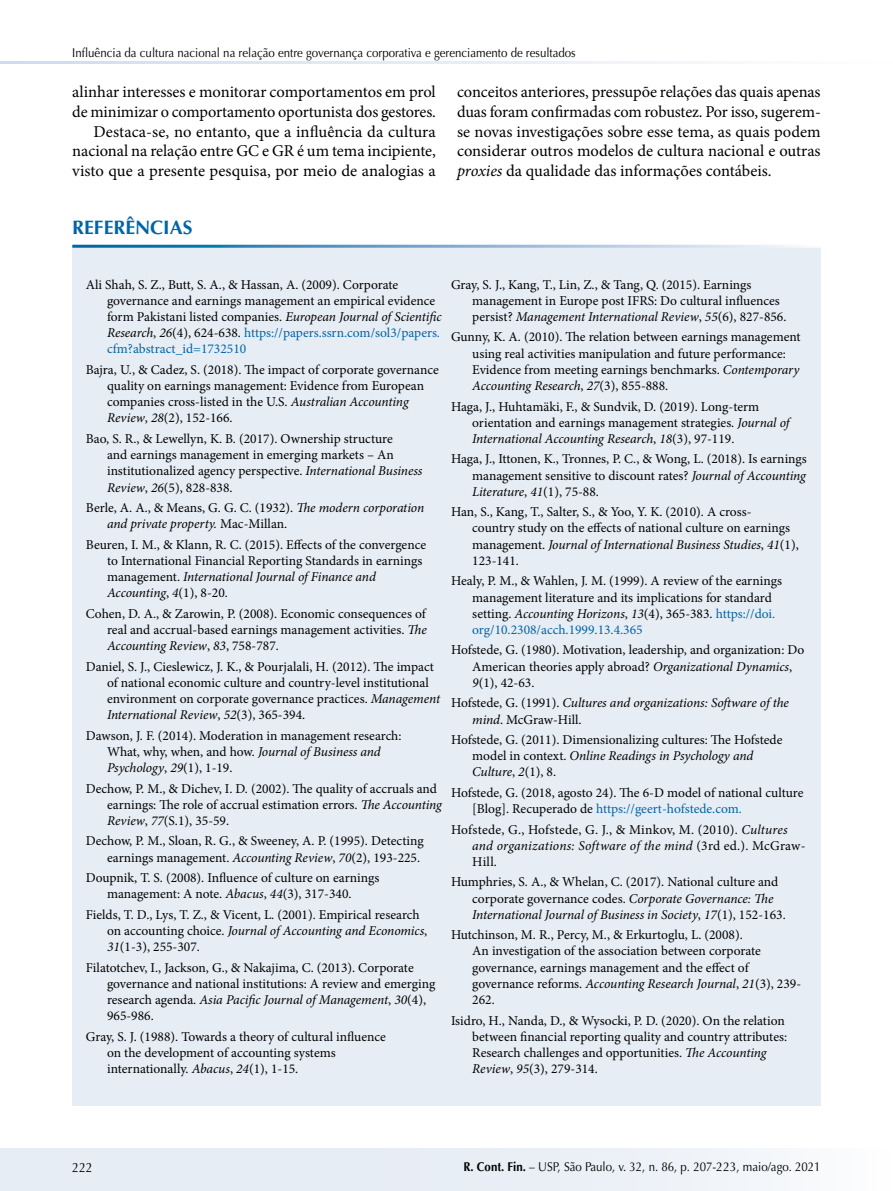
<style>
.page{position:relative;width:893px;height:1191px;background:#fff}
.page>*{position:absolute;margin:0;border:0;box-sizing:border-box;transform-origin:0 0}
.t1{font:700 19.5px "Optima LT Std";color:#0065a6}
.t2{font:16.5px/19.8px "Minion Pro";color:#000;text-align:right}
.t3{font:13.5px/16.2px "Minion Pro";color:#000}
.t4{font:13.5px/16.2px "Minion Pro";letter-spacing:.02em;color:#000}
.t5{font:italic 13.5px/16.2px "Minion Pro";letter-spacing:-.01em;color:#000}
.t6{font:13.5px "Optima LT Std";color:#000;scale:.9 1}
.t7{font:12.75px "Optima LT Std";color:#000;scale:.9 1}
.s1{font-style:italic}
.s2{color:#0065a6}
.s3{font-style:normal}
.s4{font-weight:700}
.s5{font-style:inherit}
</style>
<div class="page">
<div style="left:0;top:1148px;width:893px;height:43px;background:#e7edf5"></div>
<hr style="left:0;top:61px;width:893px;height:3px;background:#cfdbec">
<div style="left:72px;top:247px;width:749px;height:859px;background:#e7edf5"></div>
<hr style="left:72px;top:245px;width:749px;height:3px;background:#fff">
<p class="t7" style="left:72px;top:45px;width:561px">Influência da cultura nacional na relação entre governança corporativa e gerenciamento de resultados</p>
<p class="t2" style="left:72px;top:82px;width:365px">alinhar interesses e monitorar comportamentos em prol de minimizar o comportamento oportunista dos gestores.<br>Destaca-se, no entanto, que a influência da cultura nacional na relação entre GC e GR é um tema incipiente, visto que a presente pesquisa, por meio de analogias a</p>
<p class="t2" style="left:457px;top:82px;width:365px;text-align:justify">conceitos anteriores, pressupõe relações das quais apenas duas foram confirmadas com robustez. Por isso, sugerem&shy;se novas investigações sobre esse tema, as quais podem considerar outros modelos de cultura nacional e outras <span class="s1">proxies</span> da qualidade das informações contábeis.</p>
<h1 class="t1" style="left:72px;top:216px;width:122px">REFERÊNCIAS</h1>
<p class="t3" style="left:107px;top:276px;width:336px;text-indent:-21px">Ali Shah, S. Z., Butt, S. A., &amp; Hassan, A. (2009). Corporate governance and earnings management an empirical evidence form Pakistani listed companies. <span class="s1">European Journal of Scientific Research</span>, <span class="s1">26</span>(4), 624-638. <span class="s2">https://papers.ssrn.com/sol3/papers. cfm?abstract_id=1732510</span></p>
<p class="t3" style="left:107px;top:361px;width:333px;text-indent:-21px">Bajra, U., &amp; Cadez, S. (2018). The impact of corporate governance quality on earnings management: Evidence from European companies cross‐listed in the U.S. <span class="s1">Australian Accounting Review</span>, <span class="s1">28</span>(2), 152-166.</p>
<p class="t3" style="left:107px;top:430px;width:317px;text-indent:-21px">Bao, S. R., &amp; Lewellyn, K. B. (2017). Ownership structure<br>and earnings management in emerging markets – An institutionalized agency perspective. <span class="s1">International Business Review</span>, <span class="s1">26</span>(5), 828-838.</p>
<p class="t3" style="left:107px;top:499px;width:319px;text-indent:-21px">Berle, A. A., &amp; Means, G. G. C. (1932). <span class="s1">The modern corporation and private property.</span> Mac-Millan.</p>
<p class="t3" style="left:107px;top:536px;width:321px;text-indent:-21px">Beuren, I. M., &amp; Klann, R. C. (2015). Effects of the convergence to International Financial Reporting Standards in earnings management. <span class="s1">International Journal of Finance and Accounting</span>, <span class="s1">4</span>(1), 8-20.</p>
<p class="t3" style="left:107px;top:605px;width:321px;text-align:justify;text-indent:-21px">Cohen, D. A., &amp; Zarowin, P. (2008). Economic consequences of real and accrual-based earnings management activities. <span class="s1">The Accounting Review</span>, <span class="s1">83</span>, 758-787.</p>
<p class="t3" style="left:107px;top:658px;width:335px;text-indent:-21px">Daniel, S. J., Cieslewicz, J. K., &amp; Pourjalali, H. (2012). The impact of national economic culture and country-level institutional environment on corporate governance practices. <span class="s1">Management International Review</span>, <span class="s1">52</span>(3), 365-394.</p>
<p class="t3" style="left:107px;top:727px;width:296px;text-indent:-21px">Dawson, J. F. (2014). Moderation in management research:<br>What, why, when, and how. <span class="s1">Journal of Business and<br>Psychology</span>, <span class="s1">29</span>(1), 1-19.</p>
<p class="t3" style="left:107px;top:780px;width:336px;text-indent:-21px">Dechow, P. M., &amp; Dichev, I. D. (2002). The quality of accruals and earnings: The role of accrual estimation errors. <span class="s1">The Accounting<br>Review</span>, <span class="s1">77</span>(S.1), 35-59.</p>
<p class="t3" style="left:86px;top:833px;width:339px;text-align:right">Dechow, P. M., Sloan, R. G., &amp; Sweeney, A. P. (1995). Detecting earnings management. <span class="s1">Accounting Review</span>, <span class="s1">70</span>(2), 193-225.</p>
<p class="t3" style="left:86px;top:869px;width:295px;text-align:center">Doupnik, T. S. (2008). Influence of culture on earnings management: A note. <span class="s1">Abacus</span>, <span class="s1">44</span>(3), 317-340.</p>
<p class="t3" style="left:107px;top:906px;width:322px;text-indent:-21px">Fields, T. D., Lys, T. Z., &amp; Vicent, L. (2001). Empirical research on accounting choice. <span class="s1">Journal of Accounting and Economics</span>,<br><span class="s1">31</span>(1-3), 255-307.</p>
<p class="t3" style="left:107px;top:959px;width:330px;text-indent:-21px">Filatotchev, I., Jackson, G., &amp; Nakajima, C. (2013). Corporate governance and national institutions: A review and emerging research agenda. <span class="s1">Asia Pacific Journal of Management</span>, <span class="s1">30</span>(4), 965-986.</p>
<p class="t3" style="left:107px;top:1028px;width:280px;text-indent:-21px">Gray, S. J. (1988). Towards a theory of cultural influence on the development of accounting systems internationally. <span class="s1">Abacus</span>, <span class="s1">24</span>(1), 1-15.</p>
<p class="t3" style="left:472px;top:276px;width:316px;text-indent:-21px">Gray, S. J., Kang, T., Lin, Z., &amp; Tang, Q. (2015). Earnings management in Europe post IFRS: Do cultural influences persist? <span class="s1">Management International Review</span>, <span class="s1">55</span>(6), 827-856.</p>
<p class="t3" style="left:472px;top:329px;width:330px;text-indent:-21px">Gunny, K. A. (2010). The relation between earnings management using real activities manipulation and future performance:<br>Evidence from meeting earnings benchmarks. <span class="s1">Contemporary Accounting Research</span>, <span class="s1">27</span>(3), 855-888.</p>
<p class="t3" style="left:472px;top:398px;width:319px;text-indent:-21px">Haga, J., Huhtamäki, F., &amp; Sundvik, D. (2019). Long-term orientation and earnings management strategies. <span class="s1">Journal of<br>International Accounting Research</span>, <span class="s1">18</span>(3), 97-119.</p>
<p class="t3" style="left:472px;top:451px;width:336px;text-align:justify;text-indent:-21px">Haga, J., Ittonen, K., Tronnes, P. C., &amp; Wong, L. (2018). Is earnings management sensitive to discount rates? <span class="s1">Journal of Accounting Literature</span>, <span class="s1">41</span>(1), 75-88.</p>
<p class="t3" style="left:472px;top:504px;width:328px;text-indent:-21px">Han, S., Kang, T., Salter, S., &amp; Yoo, Y. K. (2010). A cross-<br>country study on the effects of national culture on earnings management. <span class="s1">Journal of International Business Studies</span>, <span class="s1">41</span>(1), 123-141.</p>
<p class="t3" style="left:472px;top:573px;width:311px;text-indent:-21px">Healy, P. M., &amp; Wahlen, J. M. (1999). A review of the earnings management literature and its implications for standard setting. <span class="s1">Accounting Horizons</span>, <span class="s1">13</span>(4), 365-383. <span class="s2">https://doi. org/10.2308/acch.1999.13.4.365</span></p>
<p class="t3" style="left:472px;top:642px;width:334px;text-indent:-21px">Hofstede, G. (1980). Motivation, leadership, and organization: Do<br>American theories apply abroad? <span class="s1">Organizational Dynamics</span>,<br><span class="s1">9</span>(1), 42-63.</p>
<p class="t5" style="left:472px;top:695px;width:318px;text-indent:-21px"><span class="s3">Hofstede, G. (1991).</span> Cultures and organizations: Software of the mind<span class="s3">. McGraw-Hill.</span></p>
<p class="t3" style="left:472px;top:731px;width:312px;text-indent:-21px">Hofstede, G. (2011). Dimensionalizing cultures: The Hofstede model in context. <span class="s1">Online Readings in Psychology and<br>Culture</span>, <span class="s1">2</span>(1), 8.</p>
<p class="t3" style="left:472px;top:784px;width:333px;text-indent:-21px">Hofstede, G. (2018, agosto 24). The 6-D model of national culture [Blog]. Recuperado de <span class="s2">https://geert-hofstede.com.</span></p>
<p class="t4" style="left:472px;top:821px;width:335px;text-indent:-21px">Hofstede, G., Hofstede, G. J., &amp; Minkov, M. (2010). <span class="s1">Cultures and organizations: Software of the mind</span> (3rd ed.). McGraw-<br>Hill.</p>
<p class="t3" style="left:472px;top:874px;width:315px;text-indent:-21px">Humphries, S. A., &amp; Whelan, C. (2017). National culture and corporate governance codes. <span class="s1">Corporate Governance: The<br>International Journal of Business in Society</span>, <span class="s1">17</span>(1), 152-163.</p>
<p class="t3" style="left:472px;top:927px;width:330px;text-indent:-21px">Hutchinson, M. R., Percy, M., &amp; Erkurtoglu, L. (2008).<br>An investigation of the association between corporate governance, earnings management and the effect of governance reforms. <span class="s1">Accounting Research Journal</span>, <span class="s1">21</span>(3), 239- 262.</p>
<p class="t3" style="left:472px;top:1012px;width:316px;text-indent:-21px">Isidro, H., Nanda, D., &amp; Wysocki, P. D. (2020). On the relation between financial reporting quality and country attributes:<br>Research challenges and opportunities. <span class="s1">The Accounting Review</span>, <span class="s1">95</span>(3), 279-314.</p>
<p class="t6" style="left:72px;top:1160px;width:24px">222</p>
<p class="t7" style="left:464px;top:1159px;width:398px"><span class="s4">R. Cont. Fin.</span> – USP, São Paulo, v. 32, n. 86, p. 207-<span class="s5">223</span>, maio/ago. 2021</p>
</div>
